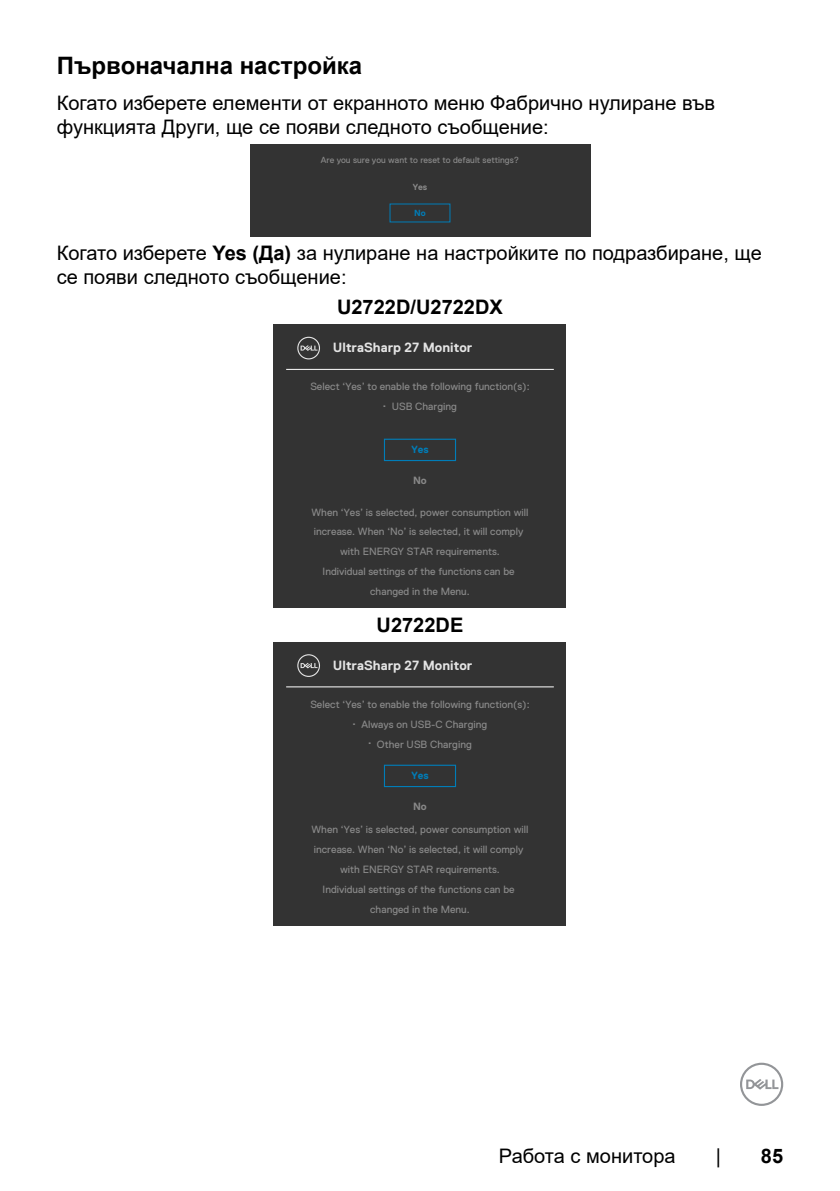
<style>
.page{position:relative;width:840px;height:1191px;background:#fff}
.page>*{position:absolute;margin:0;border:0;box-sizing:border-box;transform-origin:0 0}
.t1{font:700 24px "Arial";color:#000}
.t2{font:20px/24px "Arial";color:#000}
.t3{font:700 20px "Arial";color:#000}
.t4{font:700 13.4px "Dell Replica";color:#e4e4e4}
.t5{font:10.6px/19.8px "Dell Replica";color:#888;text-align:center}
.t6{font:700 10.6px "Dell Replica";color:#007db8}
.t7{font:700 10.6px "Dell Replica";color:#888}
.t8{font:8.8px "Dell Replica";color:#888}
.t9{font:700 8.8px "Dell Replica";color:#888}
.t10{font:700 8.8px "Dell Replica";color:#007db8}
.s1{font-weight:700}
</style>
<div class="page">
<svg style="left:740px;top:1062px;width:42px;height:44px"></svg>
<div style="left:249px;top:144px;width:341px;height:92px;background:#333"></div>
<div style="left:274px;top:324px;width:291px;height:283px;background:#333"></div>
<hr style="left:286px;top:369px;width:267px;height:1px;background:#fff">
<svg style="left:297px;top:337px;width:23px;height:22px"></svg>
<div style="left:383px;top:439px;width:73px;height:22px;border:1px solid #007db8"></div>
<div style="left:274px;top:642px;width:291px;height:283px;background:#333"></div>
<hr style="left:286px;top:686px;width:267px;height:1px;background:#fff">
<svg style="left:297px;top:654px;width:23px;height:23px"></svg>
<div style="left:383px;top:764px;width:73px;height:23px;border:1px solid #007db8"></div>
<h1 class="t1" style="left:57px;top:49px;width:307px">Първоначална настройка</h1>
<h2 class="t2" style="left:57px;top:90px;width:659px">Когато изберете елементи от екранното меню Фабрично нулиране във функцията Други, ще се появи следното съобщение:</h2>
<p class="t8" style="left:321px;top:155px;width:200px">Are you sure you want to reset to default settings?</p>
<p class="t9" style="left:412px;top:182px;width:16px">Yes</p>
<p class="t10" style="left:414px;top:208px;width:13px">No</p>
<h2 class="t2" style="left:57px;top:241px;width:706px">Когато изберете <span class="s1">Yes (Да)</span> за нулиране на настройките по подразбиране, ще се появи следното съобщение:</h2>
<h2 class="t3" style="left:337px;top:293px;width:167px">U2722D/U2722DX</h2>
<p class="t4" style="left:333px;top:340px;width:141px">UltraSharp 27 Monitor</p>
<p class="t5" style="left:310px;top:377px;width:221px">Select ‘Yes’ to enable the following function(s): <sup>.</sup> USB Charging</p>
<p class="t6" style="left:411px;top:443px;width:19px">Yes</p>
<p class="t7" style="left:413px;top:474px;width:15px">No</p>
<p class="t5" style="left:311px;top:502px;width:218px">When ‘Yes’ is selected, power consumption will increase. When ‘No’ is selected, it will comply with ENERGY STAR requirements.<br>Individual settings of the functions can be changed in the Menu.</p>
<h2 class="t3" style="left:376px;top:610px;width:88px">U2722DE</h2>
<p class="t4" style="left:333px;top:657px;width:141px">UltraSharp 27 Monitor</p>
<p class="t5" style="left:310px;top:694px;width:221px">Select ‘Yes’ to enable the following function(s): <sup>.</sup> Always on USB-C Charging<br><sup>.</sup> Other USB Charging</p>
<p class="t6" style="left:411px;top:769px;width:19px">Yes</p>
<p class="t7" style="left:413px;top:800px;width:15px">No</p>
<p class="t5" style="left:311px;top:819px;width:218px">When ‘Yes’ is selected, power consumption will increase. When ‘No’ is selected, it will comply with ENERGY STAR requirements.<br>Individual settings of the functions can be changed in the Menu.</p>
<h2 class="t2" style="left:498px;top:1143px;width:178px">Работа с монитора</h2>
<h2 class="t2" style="left:715px;top:1143px;width:7px">|</h2>
<h2 class="t3" style="left:760px;top:1141px;width:24px">85</h2>
</div>
